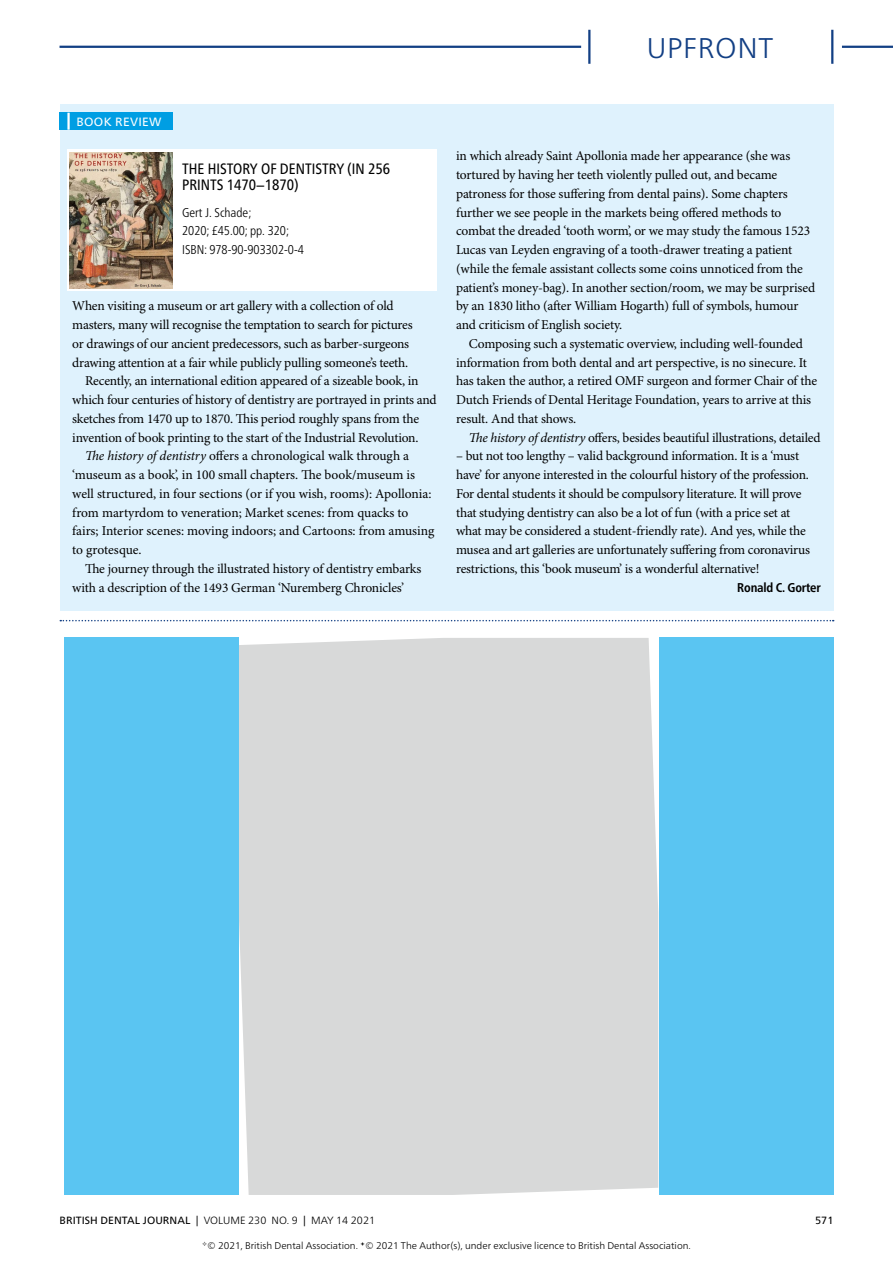
<style>
.page{position:relative;width:893px;height:1263px;background:#fff}
.page>*{position:absolute;margin:0;border:0;box-sizing:border-box;transform-origin:0 0}
.t1{font:300 28.5px "Frutiger Neue LT Pro";letter-spacing:.025em;color:#123f84}
.Title_5_Cnd_10pt{font:condensed 15px/16.5px "Frutiger Neue LT Pro";color:#000}
.Para_9pt_ragged{font:13.5px/18.8px "Minion Pro";letter-spacing:-.015em;color:#000}
.Para_9pt_ragged_1st{font:13.5px/18.8px "Minion Pro";letter-spacing:-.015em;color:#000}
.Para_book_review_sub{font:12.75px/18.8px "Frutiger Neue LT Pro Cn Lt 2";color:#000}
.Para_Author_5_book_r{font:700 condensed 12.75px "Frutiger Neue LT Pro";letter-spacing:-.015em;color:#000}
.SuperTitle_3_book_re{font:12px "Frutiger Neue LT Pro";letter-spacing:.025em;color:#fff}
.t2{font:10.5px "Frutiger Neue LT Pro";letter-spacing:.005em;color:#000}
.t3{font:300 9.75px "Frutiger Neue LT Pro";color:#000}
.s1{font-family:"Frutiger Neue LT Pro Cn Rg 2";font-stretch:normal}
.s2{font-family:"Frutiger Neue LT Pro";font-weight:300;font-stretch:condensed}
.s3{font-style:italic}
.s4{font-weight:300}
</style>
<div class="page">
<div style="left:60px;top:104px;width:773px;height:506px;background:#dff2fd"></div>
<div style="left:60px;top:113px;width:113px;height:17px;background:#009ee3"></div>
<hr style="left:67px;top:113px;width:3px;height:17px;background:#fff">
<div style="left:67px;top:150px;width:370px;height:141px;background:#fff"></div>
<img style="left:70px;top:152px;width:102px;height:136px">
<svg style="left:60px;top:620px;width:774px;height:1px"></svg>
<hr style="left:60px;top:46px;width:521px;height:2px;background:#123f84">
<hr style="left:842px;top:46px;width:51px;height:2px;background:#123f84">
<hr style="left:588px;top:30px;width:2px;height:34px;background:#123f84">
<hr style="left:831px;top:30px;width:2px;height:34px;background:#123f84">
<div style="left:64px;top:638px;width:769px;height:557px;background:#5ac5f2"></div>
<div style="left:239px;top:638px;width:419px;height:557px;background:#d8d9d9"></div>
<h1 class="t1" style="left:647px;top:31px;width:128px">UPFRONT</h1>
<p class="SuperTitle_3_book_re" style="left:77px;top:114px;width:87px">BOOK REVIEW</p>
<p class="Title_5_Cnd_10pt" style="left:182px;top:160px;width:209px">THE HISTORY OF DENTISTRY (IN 256<br><span class="s1">PRINTS 1470</span>−<span class="s1">1870)</span></p>
<p class="Para_book_review_sub" style="left:182px;top:203px;width:123px"><span class="s2">Gert J. Schade;<br></span>2020; £45.00; pp. 320;<br>ISBN: 978-90-903302-0-4</p>
<p class="Para_9pt_ragged_1st" style="left:72px;top:297px;width:342px">When visiting a museum or art gallery with a collection of old masters, many will recognise the temptation to search for pictures or drawings of our ancient predecessors, such as barber-surgeons drawing attention at a fair while publicly pulling someone’s teeth.</p>
<p class="Para_9pt_ragged" style="left:72px;top:372px;width:366px;text-indent:13px">Recently, an international edition appeared of a sizeable book, in which four centuries of history of dentistry are portrayed in prints and sketches from 1470 up to 1870. This period roughly spans from the invention of book printing to the start of the Industrial Revolution.</p>
<p class="Para_9pt_ragged" style="left:72px;top:447px;width:364px;text-indent:13px"><span class="s3">The history of dentistry</span> offers a chronological walk through a ‘museum as a book’, in 100 small chapters. The book/museum is well structured, in four sections (or if you wish, rooms): Apollonia: from martyrdom to veneration; Market scenes: from quacks to fairs; Interior scenes: moving indoors; and Cartoons: from amusing to grotesque.</p>
<p class="Para_9pt_ragged" style="left:72px;top:560px;width:351px;text-indent:13px">The journey through the illustrated history of dentistry embarks with a description of the 1493 German ‘Nuremberg Chronicles’</p>
<p class="Para_9pt_ragged" style="left:456px;top:147px;width:361px">in which already Saint Apollonia made her appearance (she was tortured by having her teeth violently pulled out, and became patroness for those suffering from dental pains). Some chapters further we see people in the markets being offered methods to combat the dreaded ‘tooth worm’, or we may study the famous 1523<br>Lucas van Leyden engraving of a tooth-drawer treating a patient (while the female assistant collects some coins unnoticed from the patient’s money-bag). In another section/room, we may be surprised by an 1830 litho (after William Hogarth) full of symbols, humour and criticism of English society.</p>
<p class="Para_9pt_ragged" style="left:456px;top:335px;width:363px;text-indent:13px">Composing such a systematic overview, including well-founded information from both dental and art perspective, is no sinecure. It has taken the author, a retired OMF surgeon and former Chair of the Dutch Friends of Dental Heritage Foundation, years to arrive at this result. And that shows.</p>
<p class="Para_9pt_ragged" style="left:469px;top:429px;width:353px"><span class="s3">The history of dentistry</span> offers, besides beautiful illustrations, detailed</p>
<p class="Para_9pt_ragged" style="left:456px;top:447px;width:355px">– but not too lengthy – valid background information. It is a ‘must have’ for anyone interested in the colourful history of the profession.<br>For dental students it should be compulsory literature. It will prove that studying dentistry can also be a lot of fun (with a price set at what may be considered a student-friendly rate). And yes, while the musea and art galleries are unfortunately suffering from coronavirus restrictions, this ‘book museum’ is a wonderful alternative!</p>
<p class="Para_Author_5_book_r" style="left:737px;top:580px;width:85px">Ronald C. Gorter</p>
<p class="t2" style="left:60px;top:1214px;width:317px">BRITISH DENTAL JOURNAL | <span class="s4">VOLUME 230 NO. 9</span> | <span class="s4">May 14 2021</span></p>
<p class="t2" style="left:815px;top:1214px;width:20px">571</p>
<p class="t3" style="left:207px;top:1240px;width:485px">© 2021, British Dental Association. © 2021 The Author(s), under exclusive licence to British Dental Association.</p>
</div>
